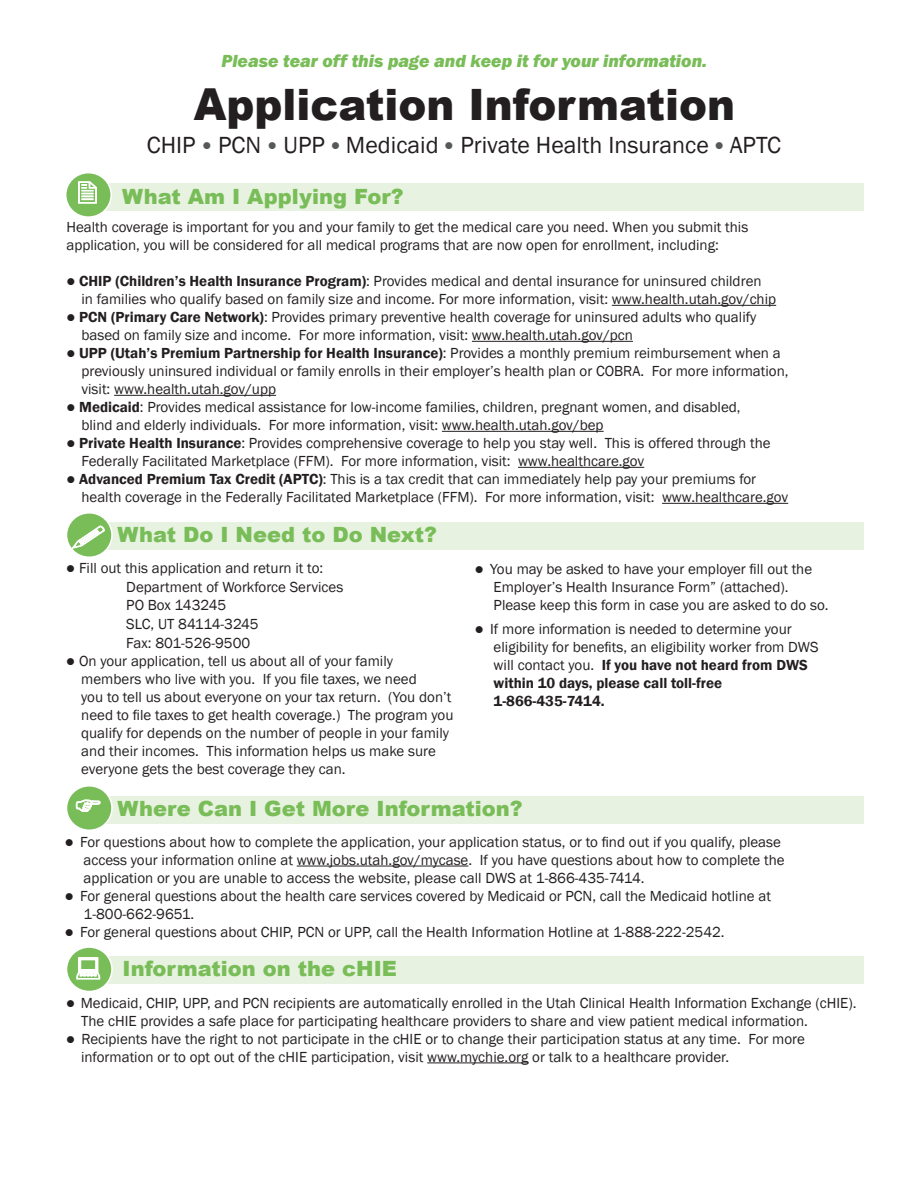
<style>
.page{position:relative;width:918px;height:1188px;background:#fff}
.page>*{position:absolute;margin:0;border:0;box-sizing:border-box;transform-origin:0 0}
.t1{font:900 43.2px "Arial";color:#231f20}
.t2{font:24px "Franklin Gothic";color:#231f20}
.t3{font:900 21px "Arial";color:#79bd58}
.t4{font:italic 800 18px "Franklin Gothic";color:#79bd58}
.t5{font:15px "Franklin Gothic";color:#231f20}
.t6{font:600 15px "Franklin Gothic";color:#231f20}
.s1{font-size:44.1px}
.s2{color:#57585a}
.s3{font-weight:600}
.s4{font-weight:400}
</style>
<div class="page">
<div style="left:81px;top:522px;width:783px;height:27px;background:#e7f2e0"></div>
<hr style="left:612px;top:305px;width:164px;height:1px;background:#231f20">
<hr style="left:472px;top:341px;width:161px;height:1px;background:#231f20">
<hr style="left:114px;top:395px;width:162px;height:1px;background:#231f20">
<hr style="left:442px;top:431px;width:162px;height:1px;background:#231f20">
<hr style="left:518px;top:467px;width:126px;height:1px;background:#231f20">
<hr style="left:662px;top:503px;width:126px;height:1px;background:#231f20">
<div style="left:85px;top:184px;width:779px;height:27px;background:#e7f2e0"></div>
<hr style="left:297px;top:866px;width:171px;height:1px;background:#231f20">
<div style="left:81px;top:956px;width:783px;height:27px;background:#e7f2e0"></div>
<hr style="left:427px;top:1063px;width:101px;height:1px;background:#231f20">
<div style="left:66px;top:173px;width:45px;height:44px;background:#79bd58;border-radius:50%"></div>
<div style="left:65px;top:172px;width:47px;height:46px;border:2px solid #fff;border-radius:50%"></div>
<div style="left:67px;top:513px;width:45px;height:44px;background:#79bd58;border-radius:50%"></div>
<div style="left:66px;top:512px;width:47px;height:46px;border:2px solid #fff;border-radius:50%"></div>
<div style="left:81px;top:797px;width:783px;height:27px;background:#e7f2e0"></div>
<div style="left:67px;top:786px;width:45px;height:44px;background:#79bd58;border-radius:50%"></div>
<div style="left:66px;top:785px;width:47px;height:46px;border:2px solid #fff;border-radius:50%"></div>
<div style="left:67px;top:947px;width:45px;height:45px;background:#79bd58;border-radius:50%"></div>
<div style="left:66px;top:946px;width:47px;height:46px;border:2px solid #fff;border-radius:50%"></div>
<svg style="left:78px;top:181px;width:19px;height:23px"></svg>
<svg style="left:71px;top:526px;width:34px;height:23px"></svg>
<svg style="left:76px;top:799px;width:25px;height:13px"></svg>
<svg style="left:77px;top:957px;width:23px;height:22px"></svg>
<p class="t4" style="left:222px;top:49px;width:487px">Please tear off this page and keep it for your information.</p>
<p class="t1" style="left:194px;top:74px;width:543px"><span class="s1">A</span>pplication Information</p>
<p class="t2" style="left:147px;top:131px;width:636px">CHIP <span class="s2">●</span> PCN <span class="s2">●</span> UPP <span class="s2">●</span> Medicaid <span class="s2">●</span> Private Health Insurance <span class="s2">●</span> APTC</p>
<p class="t3" style="left:122px;top:181px;width:283px">What Am I Applying For?</p>
<p class="t5" style="left:66px;top:218px;width:683px">Health coverage is important for you and your family to get the medical care you need. When you submit this</p>
<p class="t5" style="left:66px;top:236px;width:654px">application, you will be considered for all medical programs that are now open for enrollment, including:</p>
<p class="t5" style="left:66px;top:272px;width:697px">● <span class="s3">CHIP (Children’s Health Insurance Program)</span>: Provides medical and dental insurance for uninsured children</p>
<p class="t5" style="left:81px;top:290px;width:696px">in families who qualify based on family size and income. For more information, visit: www.health.utah.gov/chip</p>
<p class="t5" style="left:66px;top:308px;width:692px">● <span class="s3">PCN (Primary Care Network)</span>: Provides primary preventive health coverage for uninsured adults who qualify</p>
<p class="t5" style="left:81px;top:326px;width:553px">based on family size and income. For more information, visit: www.health.utah.gov/pcn</p>
<p class="t6" style="left:66px;top:344px;width:716px">● UPP (Utah’s Premium Partnership for Health Insurance)<span class="s4">: Provides a monthly premium reimbursement when a</span></p>
<p class="t5" style="left:81px;top:362px;width:709px">previously uninsured individual or family enrolls in their employer’s health plan or COBRA. For more information,</p>
<p class="t5" style="left:81px;top:380px;width:196px">visit: www.health.utah.gov/upp</p>
<p class="t5" style="left:66px;top:398px;width:676px">● <span class="s3">Medicaid</span>: Provides medical assistance for low-income families, children, pregnant women, and disabled,</p>
<p class="t5" style="left:81px;top:416px;width:524px">blind and elderly individuals. For more information, visit: www.health.utah.gov/bep</p>
<p class="t5" style="left:66px;top:434px;width:706px">● <span class="s3">Private Health Insurance</span>: Provides comprehensive coverage to help you stay well. This is offered through the</p>
<p class="t5" style="left:81px;top:452px;width:564px">Federally Facilitated Marketplace (FFM). For more information, visit: www.healthcare.gov</p>
<p class="t5" style="left:66px;top:470px;width:691px">● <span class="s3">Advanced Premium Tax Credit (APTC)</span>: This is a tax credit that can immediately help pay your premiums for</p>
<p class="t5" style="left:81px;top:488px;width:708px">health coverage in the Federally Facilitated Marketplace (FFM). For more information, visit: www.healthcare.gov</p>
<p class="t3" style="left:117px;top:519px;width:321px">What Do I Need to Do Next?</p>
<p class="t5" style="left:66px;top:559px;width:258px">● Fill out this application and return it to:</p>
<p class="t5" style="left:126px;top:577px;width:218px">Department of Workforce Services</p>
<p class="t5" style="left:126px;top:596px;width:101px">PO Box 143245</p>
<p class="t5" style="left:126px;top:615px;width:134px">SLC, UT 84114-3245</p>
<p class="t5" style="left:126px;top:634px;width:125px">Fax: 801-526-9500</p>
<p class="t5" style="left:66px;top:652px;width:328px">● On your application, tell us about all of your family</p>
<p class="t5" style="left:81px;top:670px;width:337px">members who live with you. If you file taxes, we need</p>
<p class="t5" style="left:81px;top:688px;width:372px">you to tell us about everyone on your tax return. (You don’t</p>
<p class="t5" style="left:81px;top:706px;width:374px">need to file taxes to get health coverage.) The program you</p>
<p class="t5" style="left:81px;top:724px;width:369px">qualify for depends on the number of people in your family</p>
<p class="t5" style="left:81px;top:742px;width:356px">and their incomes. This information helps us make sure</p>
<p class="t5" style="left:81px;top:760px;width:266px">everyone gets the best coverage they can.</p>
<p class="t5" style="left:475px;top:559px;width:339px">● You may be asked to have your employer fill out the</p>
<p class="t5" style="left:494px;top:577px;width:297px">Employer’s Health Insurance Form” (attached).</p>
<p class="t5" style="left:494px;top:595px;width:337px">Please keep this form in case you are asked to do so.</p>
<p class="t5" style="left:475px;top:619px;width:318px">● If more information is needed to determine your</p>
<p class="t5" style="left:494px;top:637px;width:327px">eligibility for benefits, an eligibility worker from DWS</p>
<p class="t6" style="left:494px;top:655px;width:316px"><span class="s4">will contact you.</span> If you have not heard from DWS</p>
<p class="t6" style="left:494px;top:673px;width:230px">within 10 days, please call toll-free</p>
<p class="t6" style="left:494px;top:691px;width:113px">1-866-435-7414.</p>
<p class="t3" style="left:117px;top:794px;width:407px">Where Can I Get More Information?</p>
<p class="t5" style="left:65px;top:833px;width:718px">● For questions about how to complete the application, your application status, or to find out if you qualify, please</p>
<p class="t5" style="left:84px;top:851px;width:703px">access your information online at www.jobs.utah.gov/mycase. If you have questions about how to complete the</p>
<p class="t5" style="left:84px;top:869px;width:563px">application or you are unable to access the website, please call DWS at 1-866-435-7414.</p>
<p class="t5" style="left:65px;top:887px;width:708px">● For general questions about the health care services covered by Medicaid or PCN, call the Medicaid hotline at</p>
<p class="t5" style="left:84px;top:905px;width:112px">1-800-662-9651.</p>
<p class="t5" style="left:65px;top:923px;width:661px">● For general questions about CHIP, PCN or UPP, call the Health Information Hotline at 1-888-222-2542.</p>
<p class="t3" style="left:123px;top:953px;width:276px">Information on the cHIE</p>
<p class="t5" style="left:66px;top:993px;width:792px">● Medicaid, CHIP, UPP, and PCN recipients are automatically enrolled in the Utah Clinical Health Information Exchange (cHIE).</p>
<p class="t5" style="left:81px;top:1011px;width:728px">The cHIE provides a safe place for participating healthcare providers to share and view patient medical information.</p>
<p class="t5" style="left:66px;top:1029px;width:740px">● Recipients have the right to not participate in the cHIE or to change their participation status at any time. For more</p>
<p class="t5" style="left:81px;top:1047px;width:650px">information or to opt out of the cHIE participation, visit www.mychie.org or talk to a healthcare provider.</p>
</div>
